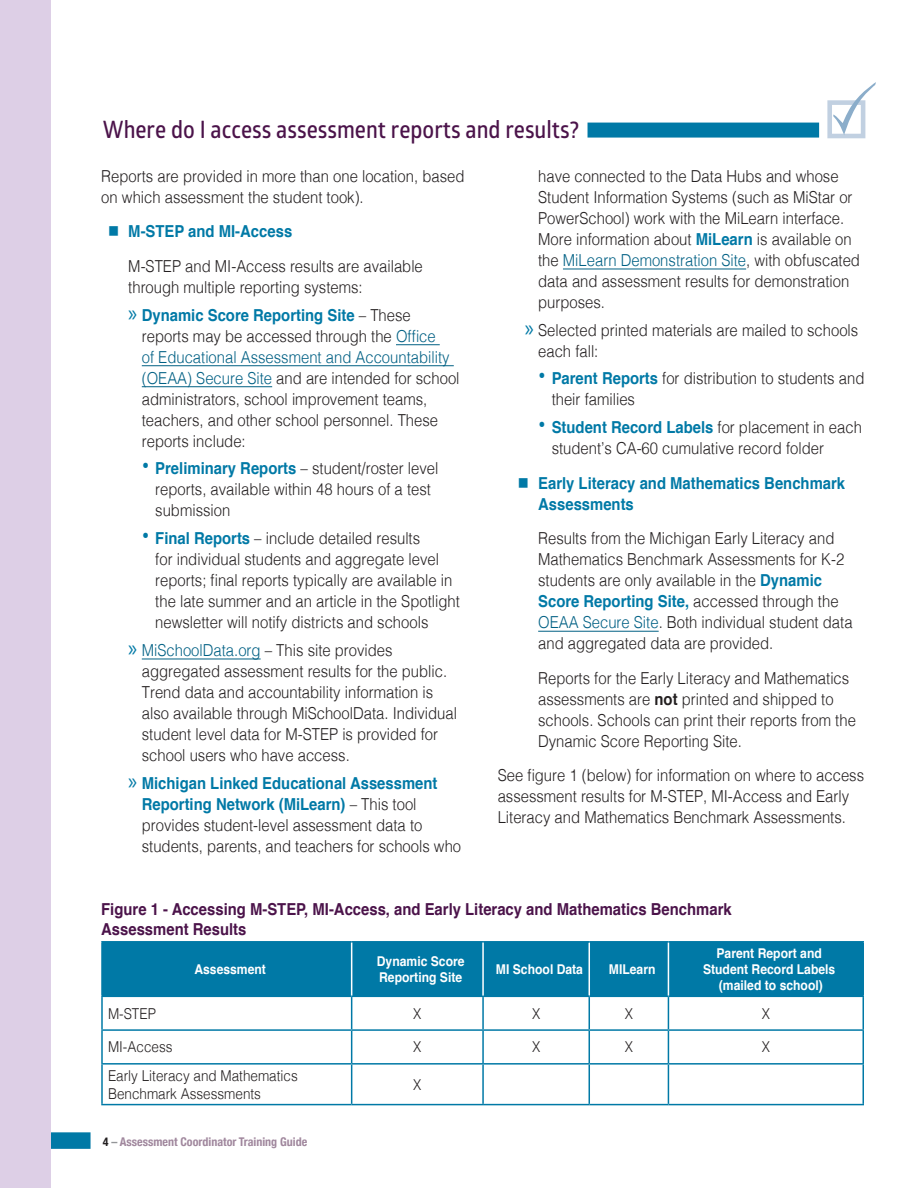
<style>
.page{position:relative;width:918px;height:1188px;background:#fff}
.page>*{position:absolute;margin:0;border:0;box-sizing:border-box;transform-origin:0 0}
.subhead1{font:24px "Glober Semi Bold Free";color:#4b134a;scale:.9 1}
.text1{font:300 16.5px/21px "Helvetica";color:#231f20;scale:.9 1}
.text1-2{font:700 16.5px/19.8px "Helvetica";color:#4b134a;scale:.9 1}
.t1{font:700 16.5px/21px "Helvetica";color:#0079a6;scale:.9 1}
.text1-3{font:300 15px/18px "Helvetica";color:#231f20;scale:.9 1}
.Figur_Table_titles{font:700 13.5px/16.2px "Helvetica";color:#fff;scale:.9 1}
.t2{font:700 condensed 12px "Helvetica Neue";color:#a0879d}
.s1{font-family:"Myriad Pro";font-weight:400;font-size:24px;color:#0079a6}
.s2{font-weight:700;color:#0079a6}
.s3{color:#006084}
.s4{font-weight:700;font-size:24px;color:#0079a6}
.s5{font-weight:700}
.s6{color:#231f20}
.s7{color:#939598}
</style>
<div class="page">
<div style="left:39px;top:1132px;width:52px;height:17px;background:#0079a6"></div>
<div style="left:0;top:0;width:51px;height:1188px;background:#ddcfe6"></div>
<div style="left:588px;top:123px;width:231px;height:15px;background:#0079a6"></div>
<svg style="left:827px;top:100px;width:38px;height:38px"></svg>
<svg style="left:833px;top:82px;width:43px;height:53px"></svg>
<hr style="left:396px;top:344px;width:44px;height:1px;background:#006084">
<hr style="left:142px;top:365px;width:312px;height:1px;background:#006084">
<hr style="left:142px;top:386px;width:130px;height:1px;background:#006084">
<hr style="left:142px;top:659px;width:119px;height:1px;background:#006084">
<hr style="left:563px;top:269px;width:183px;height:1px;background:#006084">
<hr style="left:538px;top:631px;width:121px;height:1px;background:#006084">
<div style="left:103px;top:943px;width:759px;height:53px;background:#0079a6"></div>
<svg style="left:103px;top:997px;width:759px;height:107px"></svg>
<hr style="left:589px;top:941px;width:79px;height:2px;background:#0079a6">
<hr style="left:668px;top:941px;width:196px;height:2px;background:#0079a6">
<hr style="left:862px;top:943px;width:2px;height:53px;background:#0079a6">
<hr style="left:589px;top:996px;width:79px;height:1px;background:#0079a6">
<hr style="left:668px;top:996px;width:196px;height:1px;background:#0079a6">
<hr style="left:589px;top:943px;width:1px;height:53px;background:#fff">
<hr style="left:668px;top:943px;width:1px;height:53px;background:#fff">
<hr style="left:101px;top:941px;width:251px;height:2px;background:#0079a6">
<hr style="left:101px;top:943px;width:2px;height:53px;background:#0079a6">
<hr style="left:352px;top:941px;width:131px;height:2px;background:#0079a6">
<hr style="left:483px;top:941px;width:106px;height:2px;background:#0079a6">
<hr style="left:101px;top:996px;width:251px;height:1px;background:#0079a6">
<hr style="left:352px;top:996px;width:131px;height:1px;background:#0079a6">
<hr style="left:483px;top:996px;width:106px;height:1px;background:#0079a6">
<hr style="left:351px;top:943px;width:1px;height:53px;background:#fff">
<hr style="left:482px;top:943px;width:2px;height:53px;background:#fff">
<hr style="left:101px;top:997px;width:2px;height:32px;background:#0079a6">
<hr style="left:351px;top:997px;width:1px;height:32px;background:#0079a6">
<hr style="left:482px;top:997px;width:2px;height:32px;background:#0079a6">
<hr style="left:589px;top:997px;width:1px;height:32px;background:#0079a6">
<hr style="left:668px;top:997px;width:1px;height:32px;background:#0079a6">
<hr style="left:862px;top:997px;width:2px;height:32px;background:#0079a6">
<hr style="left:101px;top:1029px;width:251px;height:2px;background:#0079a6">
<hr style="left:101px;top:1031px;width:2px;height:32px;background:#0079a6">
<hr style="left:352px;top:1029px;width:131px;height:2px;background:#0079a6">
<hr style="left:351px;top:1031px;width:1px;height:32px;background:#0079a6">
<hr style="left:483px;top:1029px;width:106px;height:2px;background:#0079a6">
<hr style="left:482px;top:1031px;width:2px;height:32px;background:#0079a6">
<hr style="left:589px;top:1029px;width:79px;height:2px;background:#0079a6">
<hr style="left:589px;top:1031px;width:1px;height:32px;background:#0079a6">
<hr style="left:668px;top:1029px;width:196px;height:2px;background:#0079a6">
<hr style="left:668px;top:1031px;width:1px;height:32px;background:#0079a6">
<hr style="left:862px;top:1031px;width:2px;height:32px;background:#0079a6">
<hr style="left:101px;top:1063px;width:251px;height:2px;background:#0079a6">
<hr style="left:101px;top:1065px;width:2px;height:39px;background:#0079a6">
<hr style="left:352px;top:1063px;width:131px;height:2px;background:#0079a6">
<hr style="left:351px;top:1065px;width:1px;height:39px;background:#0079a6">
<hr style="left:483px;top:1063px;width:106px;height:2px;background:#0079a6">
<hr style="left:482px;top:1065px;width:2px;height:39px;background:#0079a6">
<hr style="left:589px;top:1063px;width:79px;height:2px;background:#0079a6">
<hr style="left:589px;top:1065px;width:1px;height:39px;background:#0079a6">
<hr style="left:668px;top:1063px;width:196px;height:2px;background:#0079a6">
<hr style="left:668px;top:1065px;width:1px;height:39px;background:#0079a6">
<hr style="left:862px;top:1065px;width:2px;height:39px;background:#0079a6">
<hr style="left:101px;top:1104px;width:251px;height:1px;background:#0079a6">
<hr style="left:352px;top:1104px;width:131px;height:1px;background:#0079a6">
<hr style="left:483px;top:1104px;width:106px;height:1px;background:#0079a6">
<hr style="left:589px;top:1104px;width:79px;height:1px;background:#0079a6">
<hr style="left:668px;top:1104px;width:196px;height:1px;background:#0079a6">
<p class="subhead1" style="left:103px;top:113px;width:531px">Where do I access assessment reports and results?</p>
<p class="text1" style="left:101px;top:164px;width:405px">Reports are provided in more than one location, based on which assessment the student took).</p>
<p class="t1" style="left:108px;top:221px;width:206px">■ M-STEP and MI-Access</p>
<p class="text1" style="left:128px;top:254px;width:329px">M-STEP and MI-Access results are available through multiple reporting systems:</p>
<p class="text1" style="left:142px;top:303px;width:355px;text-indent:-14px"><span class="s1">»</span> <span class="s2">Dynamic Score Reporting Site</span> – These reports may be accessed through the <span class="s3">Office<br>of Educational Assessment and Accountability (OEAA) Secure Site</span> and are intended for school administrators, school improvement teams, teachers, and other school personnel. These reports include:</p>
<p class="text1" style="left:155px;top:457px;width:316px;text-indent:-14px"><span class="s4">•</span> <span class="s2">Preliminary Reports</span> – student/roster level reports, available within 48 hours of a test submission</p>
<p class="text1" style="left:155px;top:527px;width:340px;text-indent:-14px"><span class="s4">•</span> <span class="s2">Final Reports</span> – include detailed results<br>for individual students and aggregate level reports; final reports typically are available in the late summer and an article in the Spotlight newsletter will notify districts and schools</p>
<p class="text1" style="left:142px;top:638px;width:352px;text-indent:-14px"><span class="s1">»</span> <span class="s3">MiSchoolData.org</span> – This site provides aggregated assessment results for the public.<br>Trend data and accountability information is also available through MiSchoolData. Individual student level data for M-STEP is provided for school users who have access.</p>
<p class="text1" style="left:142px;top:771px;width:356px;text-indent:-14px"><span class="s1">»</span> <span class="s2">Michigan Linked Educational Assessment Reporting Network (MiLearn)</span> – This tool provides student-level assessment data to students, parents, and teachers for schools who</p>
<p class="text1" style="left:538px;top:164px;width:359px">have connected to the Data Hubs and whose Student Information Systems (such as MiStar or PowerSchool) work with the MiLearn interface.<br>More information about <span class="s2">MiLearn</span> is available on the <span class="s3">MiLearn Demonstration Site</span>, with obfuscated data and assessment results for demonstration purposes.</p>
<p class="text1" style="left:538px;top:318px;width:357px;text-indent:-14px"><span class="s1">»</span> Selected printed materials are mailed to schools each fall:</p>
<p class="text1" style="left:552px;top:367px;width:349px;text-indent:-14px"><span class="s4">•</span> <span class="s2">Parent Reports</span> for distribution to students and their families</p>
<p class="text1" style="left:552px;top:416px;width:346px;text-indent:-14px"><span class="s4">•</span> <span class="s2">Student Record Labels</span> for placement in each student’s CA-60 cumulative record folder</p>
<p class="t1" style="left:538px;top:473px;width:343px;text-indent:-20px">■ Early Literacy and Mathematics Benchmark<br>Assessments</p>
<p class="text1" style="left:538px;top:527px;width:351px">Results from the Michigan Early Literacy and Mathematics Benchmark Assessments for K-2 students are only available in the <span class="s2">Dynamic Score Reporting Site,</span> accessed through the <span class="s3">OEAA Secure Site</span>. Both individual student data and aggregated data are provided.</p>
<p class="text1" style="left:538px;top:666px;width:355px">Reports for the Early Literacy and Mathematics assessments are <span class="s5">not</span> printed and shipped to schools. Schools can print their reports from the Dynamic Score Reporting Site.</p>
<p class="text1" style="left:498px;top:764px;width:409px">See figure 1 (below) for information on where to access assessment results for M-STEP, MI-Access and Early<br>Literacy and Mathematics Benchmark Assessments.</p>
<p class="text1-2" style="left:101px;top:900px;width:702px">Figure 1 - Accessing M-STEP, MI-Access, and Early Literacy and Mathematics Benchmark<br>Assessment Results</p>
<p class="Figur_Table_titles" style="left:194px;top:961px;width:81px">Assessment</p>
<p class="Figur_Table_titles" style="left:377px;top:953px;width:99px">Dynamic Score<br>Reporting Site</p>
<p class="Figur_Table_titles" style="left:496px;top:961px;width:98px">MI School Data</p>
<p class="Figur_Table_titles" style="left:609px;top:961px;width:53px">MILearn</p>
<p class="Figur_Table_titles" style="left:703px;top:945px;width:149px;text-align:center">Parent Report and<br>Student Record Labels (mailed to school)</p>
<p class="text1-3" style="left:108px;top:1003px;width:55px">M-STEP</p>
<p class="text1-3" style="left:413px;top:1003px;width:11px">X</p>
<p class="text1-3" style="left:532px;top:1003px;width:11px">X</p>
<p class="text1-3" style="left:625px;top:1003px;width:11px">X</p>
<p class="text1-3" style="left:762px;top:1003px;width:11px">X</p>
<p class="text1-3" style="left:108px;top:1037px;width:73px">MI-Access</p>
<p class="text1-3" style="left:413px;top:1037px;width:11px">X</p>
<p class="text1-3" style="left:532px;top:1037px;width:11px">X</p>
<p class="text1-3" style="left:625px;top:1037px;width:11px">X</p>
<p class="text1-3" style="left:762px;top:1037px;width:11px">X</p>
<p class="text1-3" style="left:108px;top:1065px;width:212px">Early Literacy and Mathematics<br>Benchmark Assessments</p>
<p class="text1-3" style="left:413px;top:1074px;width:11px">X</p>
<p class="t2" style="left:103px;top:1132px;width:206px"><span class="s6">4</span> <span class="s7">–</span> Assessment Coordinator Training Guide</p>
</div>
